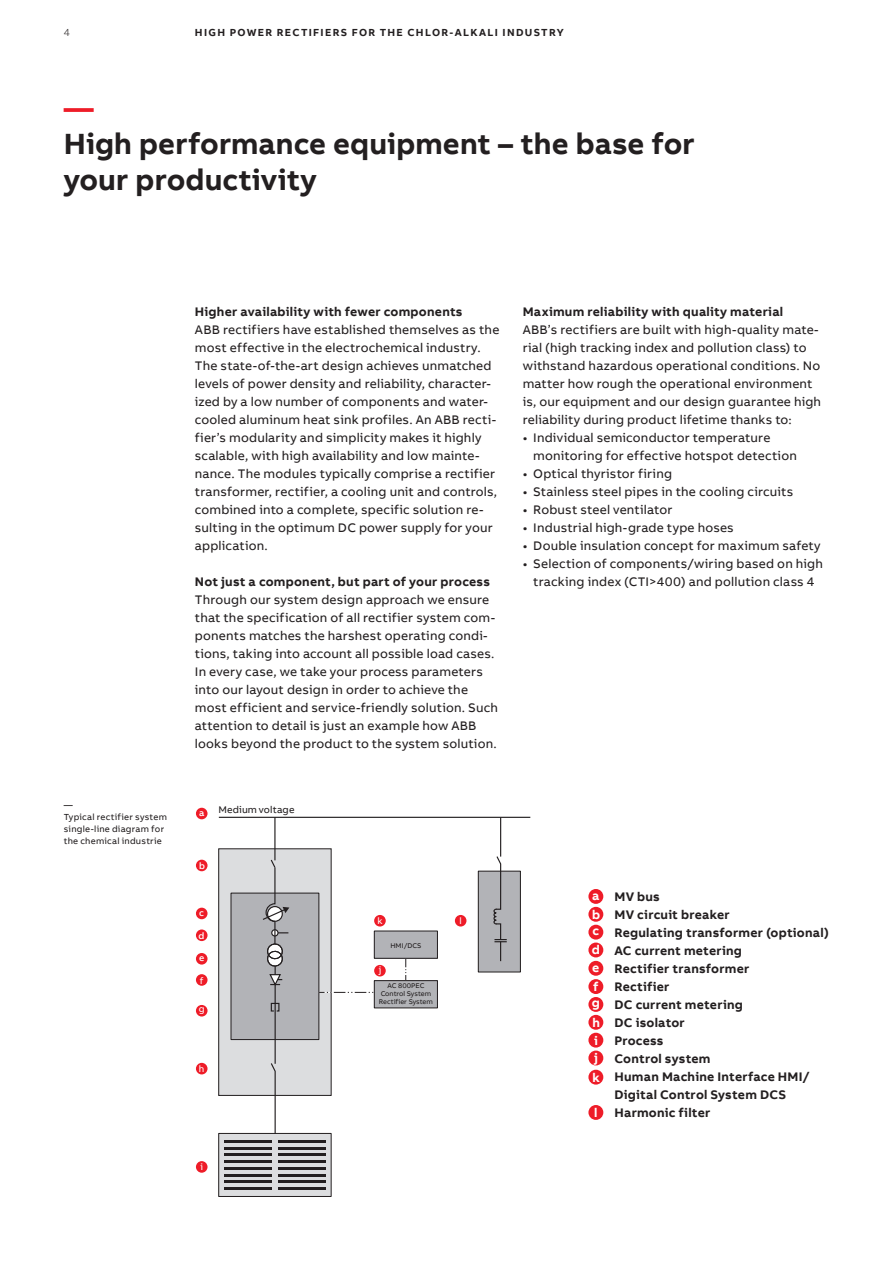
<style>
.page{position:relative;width:893px;height:1263px;background:#fff}
.page>*{position:absolute;margin:0;border:0;box-sizing:border-box;transform-origin:0 0}
.t1{font:700 30px/36px "AB Bvoice";color:#231f20}
.t2{font:700 30px "AB Bvoice";color:#ee1c28}
.t3{font:12.75px/18px "AB Bvoice";letter-spacing:.015em;color:#231f20}
.t4{font:700 12.75px/18px "AB Bvoice";letter-spacing:.02em;color:#231f20}
.t5{font:700 12.75px/15.8px "AB Bvoice";color:#fff}
.t6{font:700 10.5px "AB Bvoice";letter-spacing:.125em;color:#231f20}
.t7{font:300 10.5px "AB Bvoice";color:#231f20}
.t8{font:9.9px "AB Bvoice";letter-spacing:.015em;color:#231f20}
.t9{font:9.3px "AB Bvoice";color:#fff}
.t10{font:500 9.3px "AB Bvoice";color:#fff}
.t11{font:9px/12px "AB Bvoice";letter-spacing:.025em;color:#231f20}
.t12{font:7.05px/8.1px "AB Bvoice";color:#231f20;text-align:center}
</style>
<div class="page">
<div style="left:219px;top:849px;width:112px;height:246px;background:#dcdddf"></div>
<div style="left:218px;top:848px;width:113px;height:248px;border:1px solid #231f20"></div>
<div style="left:219px;top:1133px;width:112px;height:63px;background:#dcdddf"></div>
<div style="left:218px;top:1133px;width:113px;height:64px;border:1px solid #231f20"></div>
<div style="left:196px;top:1161px;width:12px;height:12px;background:#ee1c28;border-radius:50%"></div>
<div style="left:196px;top:1063px;width:12px;height:11px;background:#ee1c28;border-radius:50%"></div>
<div style="left:196px;top:1005px;width:12px;height:11px;background:#ee1c28;border-radius:50%"></div>
<div style="left:196px;top:974px;width:12px;height:12px;background:#ee1c28;border-radius:50%"></div>
<div style="left:196px;top:953px;width:12px;height:11px;background:#ee1c28;border-radius:50%"></div>
<div style="left:196px;top:929px;width:12px;height:12px;background:#ee1c28;border-radius:50%"></div>
<div style="left:455px;top:915px;width:11px;height:11px;background:#ee1c28;border-radius:50%"></div>
<div style="left:374px;top:915px;width:12px;height:11px;background:#ee1c28;border-radius:50%"></div>
<div style="left:196px;top:908px;width:12px;height:11px;background:#ee1c28;border-radius:50%"></div>
<div style="left:196px;top:860px;width:12px;height:11px;background:#ee1c28;border-radius:50%"></div>
<div style="left:196px;top:808px;width:12px;height:11px;background:#ee1c28;border-radius:50%"></div>
<hr style="left:219px;top:817px;width:311px;height:1px;background:#231f20">
<div style="left:231px;top:893px;width:88px;height:146px;background:#b2b3b7"></div>
<div style="left:231px;top:893px;width:88px;height:147px;border:1px solid #231f20"></div>
<hr style="left:274px;top:817px;width:1px;height:43px;background:#231f20">
<hr style="left:275px;top:966px;width:1px;height:98px;background:#231f20">
<svg style="left:270px;top:1002px;width:10px;height:10px"></svg>
<svg style="left:270px;top:1062px;width:6px;height:72px"></svg>
<svg style="left:261px;top:858px;width:28px;height:129px"></svg>
<svg style="left:319px;top:944px;width:88px;height:54px"></svg>
<div style="left:374px;top:981px;width:63px;height:27px;background:#b2b3b7"></div>
<div style="left:374px;top:980px;width:64px;height:28px;border:1px solid #231f20"></div>
<div style="left:374px;top:931px;width:63px;height:27px;background:#b2b3b7"></div>
<div style="left:374px;top:931px;width:64px;height:28px;border:1px solid #231f20"></div>
<hr style="left:224px;top:1140px;width:48px;height:3px;background:#231f20">
<hr style="left:224px;top:1147px;width:48px;height:2px;background:#231f20">
<hr style="left:224px;top:1153px;width:48px;height:3px;background:#231f20">
<hr style="left:224px;top:1160px;width:48px;height:3px;background:#231f20">
<hr style="left:224px;top:1167px;width:48px;height:3px;background:#231f20">
<hr style="left:224px;top:1173px;width:48px;height:3px;background:#231f20">
<hr style="left:224px;top:1180px;width:48px;height:3px;background:#231f20">
<hr style="left:224px;top:1187px;width:48px;height:3px;background:#231f20">
<hr style="left:278px;top:1140px;width:48px;height:3px;background:#231f20">
<hr style="left:278px;top:1147px;width:48px;height:2px;background:#231f20">
<hr style="left:278px;top:1153px;width:48px;height:3px;background:#231f20">
<hr style="left:278px;top:1160px;width:48px;height:3px;background:#231f20">
<hr style="left:278px;top:1167px;width:48px;height:3px;background:#231f20">
<hr style="left:278px;top:1173px;width:48px;height:3px;background:#231f20">
<hr style="left:278px;top:1180px;width:48px;height:3px;background:#231f20">
<hr style="left:278px;top:1187px;width:48px;height:3px;background:#231f20">
<div style="left:478px;top:871px;width:42px;height:101px;background:#b2b3b7"></div>
<div style="left:478px;top:871px;width:43px;height:101px;border:1px solid #231f20"></div>
<hr style="left:500px;top:817px;width:1px;height:39px;background:#231f20">
<svg style="left:493px;top:855px;width:13px;height:105px"></svg>
<div style="left:588px;top:889px;width:15px;height:15px;background:#ee1c28;border-radius:50%"></div>
<div style="left:588px;top:925px;width:15px;height:14px;background:#ee1c28;border-radius:50%"></div>
<div style="left:588px;top:961px;width:15px;height:15px;background:#ee1c28;border-radius:50%"></div>
<div style="left:588px;top:907px;width:15px;height:15px;background:#ee1c28;border-radius:50%"></div>
<div style="left:588px;top:942px;width:15px;height:15px;background:#ee1c28;border-radius:50%"></div>
<div style="left:588px;top:979px;width:15px;height:15px;background:#ee1c28;border-radius:50%"></div>
<div style="left:588px;top:997px;width:15px;height:15px;background:#ee1c28;border-radius:50%"></div>
<div style="left:588px;top:1015px;width:15px;height:15px;background:#ee1c28;border-radius:50%"></div>
<div style="left:588px;top:1033px;width:15px;height:14px;background:#ee1c28;border-radius:50%"></div>
<div style="left:588px;top:1050px;width:15px;height:15px;background:#ee1c28;border-radius:50%"></div>
<div style="left:588px;top:1070px;width:15px;height:14px;background:#ee1c28;border-radius:50%"></div>
<div style="left:588px;top:1105px;width:15px;height:15px;background:#ee1c28;border-radius:50%"></div>
<p class="t7" style="left:64px;top:26px;width:8px">4</p>
<p class="t6" style="left:195px;top:25px;width:370px">HIGH POWER RECTIFIERS FOR THE CHLOR-ALKALI INDUSTRY</p>
<h1 class="t2" style="left:64px;top:89px;width:31px">—</h1>
<h1 class="t1" style="left:64px;top:126px;width:632px">High performance equipment – the base for your productivity</h1>
<p class="t4" style="left:195px;top:302px;width:269px">Higher availability with fewer components</p>
<p class="t3" style="left:195px;top:321px;width:306px">ABB rectifiers have established themselves as the most effective in the electrochemical industry.<br>The state-of-the-art design achieves unmatched levels of power density and reliability, character&shy;ized by a low number of components and water&shy;cooled aluminum heat sink profiles. An ABB recti&shy;fier’s modularity and simplicity makes it highly scalable, with high availability and low mainte&shy;nance. The modules typically comprise a rectifier transformer, rectifier, a cooling unit and controls, combined into a complete, specific solution re&shy;sulting in the optimum DC power supply for your application.</p>
<p class="t4" style="left:195px;top:573px;width:297px">Not just a component, but part of your process</p>
<p class="t3" style="left:195px;top:591px;width:305px">Through our system design approach we ensure that the specification of all rectifier system com&shy;ponents matches the harshest operating condi&shy;tions, taking into account all possible load cases.<br>In every case, we take your process parameters into our layout design in order to achieve the most efficient and service-friendly solution. Such attention to detail is just an example how ABB looks beyond the product to the system solution.</p>
<p class="t11" style="left:64px;top:799px;width:105px">—<br>Typical rectifier system single-line diagram for the chemical industrie</p>
<p class="t10" style="left:199px;top:807px;width:7px">a</p>
<p class="t10" style="left:199px;top:860px;width:7px">b</p>
<p class="t8" style="left:218px;top:804px;width:78px">Medium voltage</p>
<p class="t10" style="left:199px;top:907px;width:6px">c</p>
<p class="t10" style="left:199px;top:930px;width:7px">d</p>
<p class="t10" style="left:199px;top:952px;width:7px">e</p>
<p class="t9" style="left:200px;top:975px;width:5px">f</p>
<p class="t9" style="left:199px;top:1003px;width:7px">g</p>
<p class="t9" style="left:199px;top:1063px;width:7px">h</p>
<p class="t9" style="left:200px;top:1161px;width:4px">i</p>
<p class="t9" style="left:378px;top:915px;width:7px">k</p>
<p class="t9" style="left:379px;top:964px;width:4px">j</p>
<p class="t12" style="left:390px;top:941px;width:32px">HMI/DCS</p>
<p class="t12" style="left:379px;top:981px;width:55px">AC 800PEC<br>Control System<br>Rectifier System</p>
<p class="t9" style="left:459px;top:915px;width:4px">l</p>
<p class="t4" style="left:523px;top:303px;width:262px">Maximum reliability with quality material</p>
<p class="t3" style="left:523px;top:321px;width:300px">ABB’s rectifiers are built with high-quality mate&shy;rial (high tracking index and pollution class) to withstand hazardous operational conditions. No matter how rough the operational environment is, our equipment and our design guarantee high reliability during product lifetime thanks to:</p>
<p class="t3" style="left:533px;top:429px;width:265px;text-indent:-11px">• Individual semiconductor temperature monitoring for effective hotspot detection</p>
<p class="t3" style="left:523px;top:465px;width:151px">• Optical thyristor firing</p>
<p class="t3" style="left:523px;top:483px;width:272px">• Stainless steel pipes in the cooling circuits</p>
<p class="t3" style="left:523px;top:501px;width:151px">• Robust steel ventilator</p>
<p class="t3" style="left:523px;top:519px;width:213px">• Industrial high-grade type hoses</p>
<p class="t3" style="left:523px;top:537px;width:300px">• Double insulation concept for maximum safety</p>
<p class="t3" style="left:523px;top:555px;width:302px;text-align:center">• Selection of components/wiring based on high tracking index (CTI&gt;400) and pollution class 4</p>
<p class="t5" style="left:592px;top:887px;width:9px">a</p>
<p class="t5" style="left:592px;top:923px;width:8px">c</p>
<p class="t5" style="left:592px;top:959px;width:9px">e</p>
<p class="t5" style="left:592px;top:907px;width:10px">b</p>
<p class="t5" style="left:592px;top:942px;width:10px">d</p>
<p class="t5" style="left:592px;top:979px;width:10px">f g</p>
<p class="t5" style="left:592px;top:1013px;width:9px;line-height:18.1px">h i</p>
<p class="t5" style="left:592px;top:1047px;width:9px;line-height:20px">j k</p>
<p class="t5" style="left:594px;top:1105px;width:5px">l</p>
<p class="t4" style="left:614px;top:888px;width:216px">MV bus<br>MV circuit breaker<br>Regulating transformer (optional)<br>AC current metering<br>Rectifier transformer<br>Rectifier<br>DC current metering<br>DC isolator<br>Process<br>Control system<br>Human Machine Interface HMI/<br>Digital Control System DCS<br>Harmonic filter</p>
</div>
